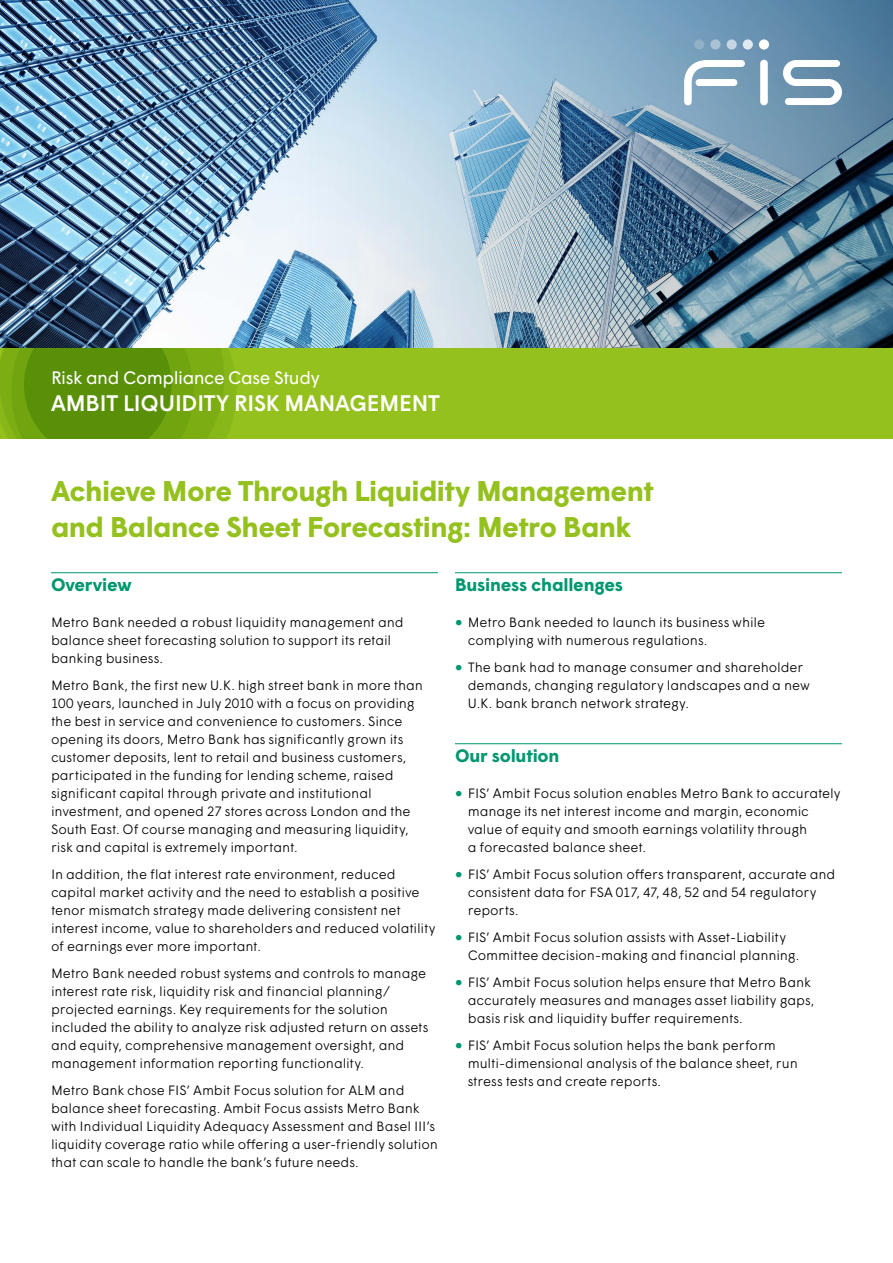
<style>
.page{position:relative;width:893px;height:1263px;background:#fff}
.page>*{position:absolute;margin:0;border:0;box-sizing:border-box;transform-origin:0 0}
.t1{font:700 28.5px/36px "Wigrum";letter-spacing:-.02em;color:#95c11f}
.t2{font:500 22.5px "Wigrum";letter-spacing:-.005em;color:#fff}
.t3{font:700 18px "Wigrum";letter-spacing:-.015em;color:#009770}
.t4{font:18px "Wigrum";letter-spacing:-.025em;color:#fff}
.t5{font:300 13.5px/18px "Wigrum";letter-spacing:-.01em;color:#000}
.s1{color:#009770}
</style>
<div class="page">
<img style="left:0;top:0;width:288px;height:348px">
<img style="left:288px;top:0;width:605px;height:348px">
<div style="left:0;top:348px;width:893px;height:90px;background:#95c11f"></div>
<svg style="left:0;top:348px;width:236px;height:90px;background:#679b0c"></svg>
<svg style="left:783px;top:60px;width:59px;height:45px"></svg>
<div style="left:759px;top:39px;width:10px;height:11px;background:#fff;border-radius:50%"></div>
<div style="left:743px;top:39px;width:10px;height:11px;background:#e1e9f0;border-radius:50%"></div>
<div style="left:727px;top:39px;width:10px;height:11px;background:#c5d5e2;border-radius:50%"></div>
<svg style="left:710px;top:39px;width:11px;height:11px"></svg>
<div style="left:694px;top:39px;width:10px;height:11px;background:#90b1c8;border-radius:50%"></div>
<svg style="left:684px;top:60px;width:61px;height:45px"></svg>
<div style="left:695px;top:79px;width:42px;height:7px;background:#fff;border-radius:3px"></div>
<div style="left:760px;top:60px;width:8px;height:45px;background:#fff;border-radius:4px"></div>
<hr style="left:51px;top:572px;width:387px;height:1px;background:#009770">
<hr style="left:455px;top:572px;width:387px;height:1px;background:#009770">
<hr style="left:455px;top:743px;width:387px;height:1px;background:#009770">
<h3 class="t4" style="left:51px;top:364px;width:270px">Risk and Compliance Case Study</h3>
<h2 class="t2" style="left:51px;top:386px;width:390px">AMBIT LIQUIDITY RISK MANAGEMENT</h2>
<h1 class="t1" style="left:51px;top:471px;width:604px">Achieve More Through Liquidity Management and Balance Sheet Forecasting: Metro Bank</h1>
<h3 class="t3" style="left:51px;top:571px;width:82px">Overview</h3>
<p class="t5" style="left:51px;top:612px;width:354px">Metro Bank needed a robust liquidity management and balance sheet forecasting solution to support its retail banking business.</p>
<p class="t5" style="left:51px;top:675px;width:373px">Metro Bank, the first new U.K. high street bank in more than 100 years, launched in July 2010 with a focus on providing the best in service and convenience to customers. Since opening its doors, Metro Bank has significantly grown its customer deposits, lent to retail and business customers, participated in the funding for lending scheme, raised significant capital through private and institutional investment, and opened 27 stores across London and the South East. Of course managing and measuring liquidity, risk and capital is extremely important.</p>
<p class="t5" style="left:51px;top:864px;width:386px">In addition, the flat interest rate environment, reduced capital market activity and the need to establish a positive tenor mismatch strategy made delivering consistent net interest income, value to shareholders and reduced volatility of earnings ever more important.</p>
<p class="t5" style="left:51px;top:963px;width:379px">Metro Bank needed robust systems and controls to manage interest rate risk, liquidity risk and financial planning/ projected earnings. Key requirements for the solution included the ability to analyze risk adjusted return on assets and equity, comprehensive management oversight, and management information reporting functionality.</p>
<p class="t5" style="left:51px;top:1080px;width:388px">Metro Bank chose FIS’ Ambit Focus solution for ALM and balance sheet forecasting. Ambit Focus assists Metro Bank with Individual Liquidity Adequacy Assessment and Basel III’s liquidity coverage ratio while offering a user-friendly solution that can scale to handle the bank’s future needs.</p>
<h3 class="t3" style="left:455px;top:571px;width:169px">Business challenges</h3>
<p class="t5" style="left:468px;top:612px;width:299px;text-indent:-13px"><span class="s1">●</span> Metro Bank needed to launch its business while complying with numerous regulations.</p>
<p class="t5" style="left:468px;top:657px;width:344px;text-indent:-13px"><span class="s1">●</span> The bank had to manage consumer and shareholder demands, changing regulatory landscapes and a new<br>U.K. bank branch network strategy.</p>
<h3 class="t3" style="left:455px;top:742px;width:106px">Our solution</h3>
<p class="t5" style="left:468px;top:783px;width:374px;text-indent:-13px"><span class="s1">●</span> FIS’ Ambit Focus solution enables Metro Bank to accurately manage its net interest income and margin, economic value of equity and smooth earnings volatility through<br>a forecasted balance sheet.</p>
<p class="t5" style="left:468px;top:864px;width:369px;text-indent:-13px"><span class="s1">●</span> FIS’ Ambit Focus solution offers transparent, accurate and consistent data for FSA 017, 47, 48, 52 and 54 regulatory reports.</p>
<p class="t5" style="left:468px;top:927px;width:333px;text-indent:-13px"><span class="s1">●</span> FIS’ Ambit Focus solution assists with Asset-Liability<br>Committee decision-making and financial planning.</p>
<p class="t5" style="left:468px;top:972px;width:348px;text-indent:-13px"><span class="s1">●</span> FIS’ Ambit Focus solution helps ensure that Metro Bank accurately measures and manages asset liability gaps, basis risk and liquidity buffer requirements.</p>
<p class="t5" style="left:468px;top:1035px;width:332px;text-indent:-13px"><span class="s1">●</span> FIS’ Ambit Focus solution helps the bank perform multi-dimensional analysis of the balance sheet, run stress tests and create reports.</p>
</div>
